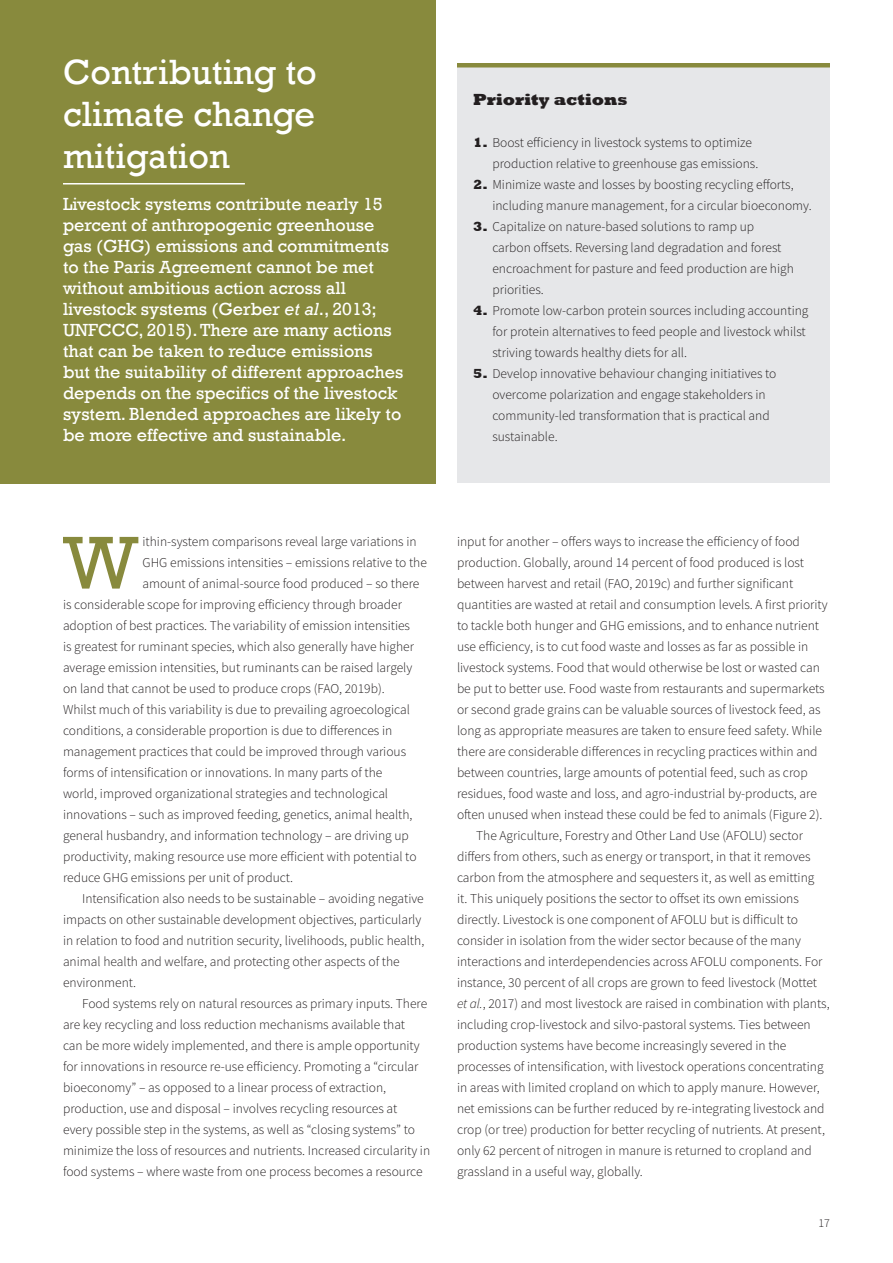
<style>
.page{position:relative;width:893px;height:1263px;background:#fff}
.page>*{position:absolute;margin:0;border:0;box-sizing:border-box;transform-origin:0 0}
.t1{font:75.3px "Rockwell";color:#888a3d}
.t2{font:36px/42px "Rockwell";color:#fff;text-align:justify}
.t3{font:18px/21px "Rockwell";color:#fff}
.t4{font:800 16.5px "Rockwell";color:#231f20}
.t5{font:300 13.5px/21px "Source Sans Pro";color:#231f20}
.t6{font:300 12px "Source Sans Pro";color:#231f20}
.s1{font-style:italic}
.s2{font-family:"Rockwell";font-weight:800}
</style>
<div class="page">
<div style="left:0;top:0;width:436px;height:483px;background:#888a3d"></div>
<hr style="left:63px;top:183px;width:182px;height:1px;background:#fff">
<div style="left:457px;top:68px;width:373px;height:415px;background:#e6e7e9"></div>
<div style="left:457px;top:63px;width:373px;height:5px;background:#888a3d"></div>
<h2 class="t2" style="left:63px;top:51px;width:255px">Contributing to climate change mitigation</h2>
<p class="t3" style="left:63px;top:194px;width:342px">Livestock systems contribute nearly 15 percent of anthropogenic greenhouse gas (GHG) emissions and commitments to the Paris Agreement cannot be met without ambitious action across all livestock systems (Gerber <span class="s1">et al</span>., 2013; UNFCCC, 2015). There are many actions that can be taken to reduce emissions but the suitability of different approaches depends on the specifics of the livestock system. Blended approaches are likely to be more effective and sustainable.</p>
<p class="t4" style="left:473px;top:90px;width:156px">Priority actions</p>
<p class="t5" style="left:492px;top:132px;width:267px;text-indent:-19px"><span class="s2">1.</span> Boost efficiency in livestock systems to optimize production relative to greenhouse gas emissions.</p>
<p class="t5" style="left:492px;top:174px;width:321px;text-indent:-19px"><span class="s2">2.</span> Minimize waste and losses by boosting recycling efforts, including manure management, for a circular bioeconomy.</p>
<p class="t5" style="left:492px;top:216px;width:303px;text-indent:-19px"><span class="s2">3.</span> Capitalize on nature-based solutions to ramp up carbon offsets. Reversing land degradation and forest encroachment for pasture and feed production are high priorities.</p>
<p class="t5" style="left:492px;top:300px;width:318px;text-indent:-19px"><span class="s2">4.</span> Promote low-carbon protein sources including accounting for protein alternatives to feed people and livestock whilst striving towards healthy diets for all.</p>
<p class="t5" style="left:492px;top:363px;width:286px;text-indent:-19px"><span class="s2">5.</span> Develop innovative behaviour changing initiatives to overcome polarization and engage stakeholders in community-led transformation that is practical and sustainable.</p>
<h1 class="t1" style="left:63px;top:519px;width:77px">W</h1>
<p class="t5" style="left:142px;top:531px;width:276px">ithin-system comparisons reveal large variations in</p>
<p class="t5" style="left:142px;top:552px;width:286px">GHG emissions intensities – emissions relative to the</p>
<p class="t5" style="left:142px;top:573px;width:278px">amount of animal-source food produced – so there</p>
<p class="t5" style="left:63px;top:594px;width:341px">is considerable scope for improving efficiency through broader</p>
<p class="t5" style="left:63px;top:615px;width:349px">adoption of best practices. The variability of emission intensities</p>
<p class="t5" style="left:63px;top:636px;width:352px">is greatest for ruminant species, which also generally have higher</p>
<p class="t5" style="left:63px;top:657px;width:351px">average emission intensities, but ruminants can be raised largely</p>
<p class="t5" style="left:63px;top:678px;width:323px">on land that cannot be used to produce crops (FAO, 2019b).</p>
<p class="t5" style="left:63px;top:699px;width:348px">Whilst much of this variability is due to prevailing agroecological</p>
<p class="t5" style="left:63px;top:720px;width:331px">conditions, a considerable proportion is due to differences in</p>
<p class="t5" style="left:63px;top:741px;width:345px">management practices that could be improved through various</p>
<p class="t5" style="left:63px;top:762px;width:321px">forms of intensification or innovations. In many parts of the</p>
<p class="t5" style="left:63px;top:783px;width:327px">world, improved organizational strategies and technological</p>
<p class="t5" style="left:63px;top:804px;width:351px">innovations – such as improved feeding, genetics, animal health,</p>
<p class="t5" style="left:63px;top:825px;width:347px">general husbandry, and information technology – are driving up</p>
<p class="t5" style="left:63px;top:846px;width:355px">productivity, making resource use more efficient with potential to</p>
<p class="t5" style="left:63px;top:867px;width:232px">reduce GHG emissions per unit of product.</p>
<p class="t5" style="left:82px;top:888px;width:343px">Intensification also needs to be sustainable – avoiding negative</p>
<p class="t5" style="left:63px;top:909px;width:360px">impacts on other sustainable development objectives, particularly</p>
<p class="t5" style="left:63px;top:930px;width:363px">in relation to food and nutrition security, livelihoods, public health,</p>
<p class="t5" style="left:63px;top:951px;width:338px">animal health and welfare, and protecting other aspects of the</p>
<p class="t5" style="left:63px;top:972px;width:75px">environment.</p>
<p class="t5" style="left:82px;top:993px;width:347px">Food systems rely on natural resources as primary inputs. There</p>
<p class="t5" style="left:63px;top:1014px;width:344px">are key recycling and loss reduction mechanisms available that</p>
<p class="t5" style="left:63px;top:1035px;width:358px">can be more widely implemented, and there is ample opportunity</p>
<p class="t5" style="left:63px;top:1056px;width:357px">for innovations in resource re-use efficiency. Promoting a “circular</p>
<p class="t5" style="left:63px;top:1077px;width:325px">bioeconomy” – as opposed to a linear process of extraction,</p>
<p class="t5" style="left:63px;top:1098px;width:336px">production, use and disposal – involves recycling resources at</p>
<p class="t5" style="left:63px;top:1119px;width:353px">every possible step in the systems, as well as “closing systems” to</p>
<p class="t5" style="left:63px;top:1140px;width:369px">minimize the loss of resources and nutrients. Increased circularity in</p>
<p class="t5" style="left:63px;top:1161px;width:361px">food systems – where waste from one process becomes a resource</p>
<p class="t5" style="left:457px;top:531px;width:344px">input for another – offers ways to increase the efficiency of food</p>
<p class="t5" style="left:457px;top:552px;width:348px">production. Globally, around 14 percent of food produced is lost</p>
<p class="t5" style="left:457px;top:573px;width:338px">between harvest and retail (FAO, 2019c) and further significant</p>
<p class="t5" style="left:457px;top:594px;width:372px">quantities are wasted at retail and consumption levels. A first priority</p>
<p class="t5" style="left:457px;top:615px;width:364px">to tackle both hunger and GHG emissions, and to enhance nutrient</p>
<p class="t5" style="left:457px;top:636px;width:353px">use efficiency, is to cut food waste and losses as far as possible in</p>
<p class="t5" style="left:457px;top:657px;width:364px">livestock systems. Food that would otherwise be lost or wasted can</p>
<p class="t5" style="left:457px;top:678px;width:369px">be put to better use. Food waste from restaurants and supermarkets</p>
<p class="t5" style="left:457px;top:699px;width:365px">or second grade grains can be valuable sources of livestock feed, as</p>
<p class="t5" style="left:457px;top:720px;width:367px">long as appropriate measures are taken to ensure feed safety. While</p>
<p class="t5" style="left:457px;top:741px;width:362px">there are considerable differences in recycling practices within and</p>
<p class="t5" style="left:457px;top:762px;width:352px">between countries, large amounts of potential feed, such as crop</p>
<p class="t5" style="left:457px;top:783px;width:361px">residues, food waste and loss, and agro-industrial by-products, are</p>
<p class="t5" style="left:457px;top:804px;width:367px">often unused when instead these could be fed to animals (Figure 2).</p>
<p class="t5" style="left:476px;top:825px;width:328px">The Agriculture, Forestry and Other Land Use (AFOLU) sector</p>
<p class="t5" style="left:457px;top:846px;width:355px">differs from others, such as energy or transport, in that it removes</p>
<p class="t5" style="left:457px;top:867px;width:359px">carbon from the atmosphere and sequesters it, as well as emitting</p>
<p class="t5" style="left:457px;top:888px;width:343px">it. This uniquely positions the sector to offset its own emissions</p>
<p class="t5" style="left:457px;top:909px;width:343px">directly. Livestock is one component of AFOLU but is difficult to</p>
<p class="t5" style="left:457px;top:930px;width:345px">consider in isolation from the wider sector because of the many</p>
<p class="t5" style="left:457px;top:951px;width:367px">interactions and interdependencies across AFOLU components. For</p>
<p class="t5" style="left:457px;top:972px;width:362px">instance, 30 percent of all crops are grown to feed livestock (Mottet</p>
<p class="t5" style="left:457px;top:993px;width:374px"><span class="s1">et al.</span>, 2017) and most livestock are raised in combination with plants,</p>
<p class="t5" style="left:457px;top:1014px;width:355px">including crop-livestock and silvo-pastoral systems. Ties between</p>
<p class="t5" style="left:457px;top:1035px;width:331px">production systems have become increasingly severed in the</p>
<p class="t5" style="left:457px;top:1056px;width:368px">processes of intensification, with livestock operations concentrating</p>
<p class="t5" style="left:457px;top:1077px;width:364px">in areas with limited cropland on which to apply manure. However,</p>
<p class="t5" style="left:457px;top:1098px;width:369px">net emissions can be further reduced by re-integrating livestock and</p>
<p class="t5" style="left:457px;top:1119px;width:369px">crop (or tree) production for better recycling of nutrients. At present,</p>
<p class="t5" style="left:457px;top:1140px;width:356px">only 62 percent of nitrogen in manure is returned to cropland and</p>
<p class="t5" style="left:457px;top:1161px;width:187px">grassland in a useful way, globally.</p>
<p class="t6" style="left:818px;top:1216px;width:13px">17</p>
</div>
